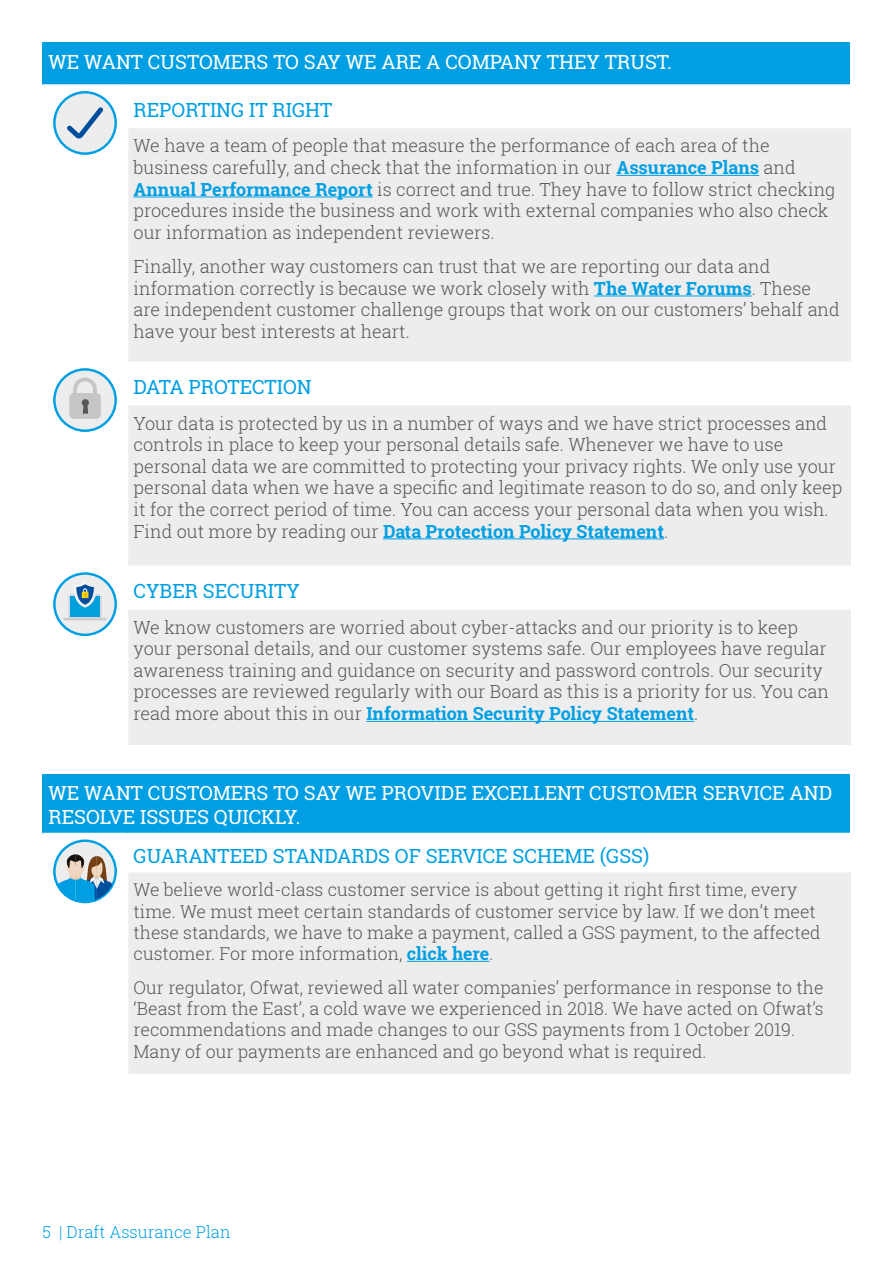
<style>
.page{position:relative;width:893px;height:1263px;background:#fff}
.page>*{position:absolute;margin:0;border:0;box-sizing:border-box;transform-origin:0 0}
.t1{font:19.5px/23.4px "Roboto Slab";color:#fff}
.t2{font:19.5px "Roboto Slab";color:#009fe3}
.t3{font:300 18px/21.6px "Roboto Slab";color:#575756}
.t4{font:300 17.7px/21.3px "Roboto Slab";color:#575756}
.t5{font:300 16.5px "Roboto Slab";color:#009fe3}
.s1{font-weight:700;color:#009fe3}
</style>
<div class="page">
<div style="left:43px;top:43px;width:807px;height:42px;background:#009fe3"></div>
<div style="left:128px;top:128px;width:722px;height:234px;background:#ededed"></div>
<div style="left:128px;top:405px;width:722px;height:161px;background:#ededed"></div>
<div style="left:128px;top:609px;width:722px;height:135px;background:#ededed"></div>
<hr style="left:43px;top:84px;width:85px;height:2px;background:#fff">
<hr style="left:128px;top:84px;width:722px;height:2px;background:#fff">
<hr style="left:128px;top:361px;width:722px;height:2px;background:#fff">
<hr style="left:128px;top:565px;width:722px;height:2px;background:#fff">
<svg style="left:53px;top:91px;width:64px;height:64px"></svg>
<hr style="left:616px;top:175px;width:143px;height:1px;background:#009fe3">
<hr style="left:134px;top:196px;width:239px;height:1px;background:#009fe3">
<hr style="left:594px;top:295px;width:158px;height:1px;background:#009fe3">
<svg style="left:53px;top:368px;width:64px;height:64px"></svg>
<hr style="left:383px;top:538px;width:281px;height:1px;background:#009fe3">
<svg style="left:53px;top:572px;width:64px;height:64px"></svg>
<hr style="left:366px;top:721px;width:328px;height:1px;background:#009fe3">
<div style="left:43px;top:774px;width:807px;height:59px;background:#009fe3"></div>
<div style="left:128px;top:872px;width:722px;height:202px;background:#ededed"></div>
<svg style="left:53px;top:839px;width:64px;height:64px"></svg>
<hr style="left:407px;top:961px;width:82px;height:1px;background:#009fe3">
<p class="t1" style="left:49px;top:50px;width:625px">WE WANT CUSTOMERS TO SAY WE ARE A COMPANY THEY TRUST.</p>
<p class="t2" style="left:134px;top:96px;width:200px">REPORTING IT RIGHT</p>
<p class="t3" style="left:134px;top:135px;width:703px">We have a team of people that measure the performance of each area of the business carefully, and check that the information in our <span class="s1">Assurance Plans</span> and <span class="s1">Annual Performance Report</span> is correct and true. They have to follow strict checking procedures inside the business and work with external companies who also check our information as independent reviewers.</p>
<p class="t3" style="left:134px;top:255px;width:708px">Finally, another way customers can trust that we are reporting our data and information correctly is because we work closely with <span class="s1">The Water Forums</span>. These are independent customer challenge groups that work on our customers’ behalf and have your best interests at heart.</p>
<p class="t2" style="left:134px;top:373px;width:180px">DATA PROTECTION</p>
<p class="t3" style="left:134px;top:412px;width:710px">Your data is protected by us in a number of ways and we have strict processes and controls in place to keep your personal details safe. Whenever we have to use personal data we are committed to protecting your privacy rights. We only use your personal data when we have a specific and legitimate reason to do so, and only keep it for the correct period of time. You can access your personal data when you wish.<br>Find out more by reading our <span class="s1">Data Protection Policy Statement</span>.</p>
<p class="t2" style="left:134px;top:577px;width:168px">CYBER SECURITY</p>
<p class="t3" style="left:134px;top:616px;width:697px">We know customers are worried about cyber-attacks and our priority is to keep your personal details, and our customer systems safe. Our employees have regular awareness training and guidance on security and password controls. Our security processes are reviewed regularly with our Board as this is a priority for us. You can read more about this in our <span class="s1">Information Security Policy Statement</span>.</p>
<p class="t1" style="left:49px;top:781px;width:785px">WE WANT CUSTOMERS TO SAY WE PROVIDE EXCELLENT CUSTOMER SERVICE AND<br>RESOLVE ISSUES QUICKLY.</p>
<p class="t2" style="left:134px;top:842px;width:517px">GUARANTEED STANDARDS OF SERVICE SCHEME (GSS)</p>
<p class="t4" style="left:134px;top:879px;width:689px">We believe world-class customer service is about getting it right first time, every time. We must meet certain standards of customer service by law. If we don’t meet these standards, we have to make a payment, called a GSS payment, to the affected customer. For more information, <span class="s1">click here</span>.</p>
<p class="t4" style="left:134px;top:976px;width:692px">Our regulator, Ofwat, reviewed all water companies’ performance in response to the ‘Beast from the East’, a cold wave we experienced in 2018. We have acted on Ofwat’s recommendations and made changes to our GSS payments from 1 October 2019.<br>Many of our payments are enhanced and go beyond what is required.</p>
<p class="t5" style="left:43px;top:1220px;width:190px">5 | Draft Assurance Plan</p>
</div>
